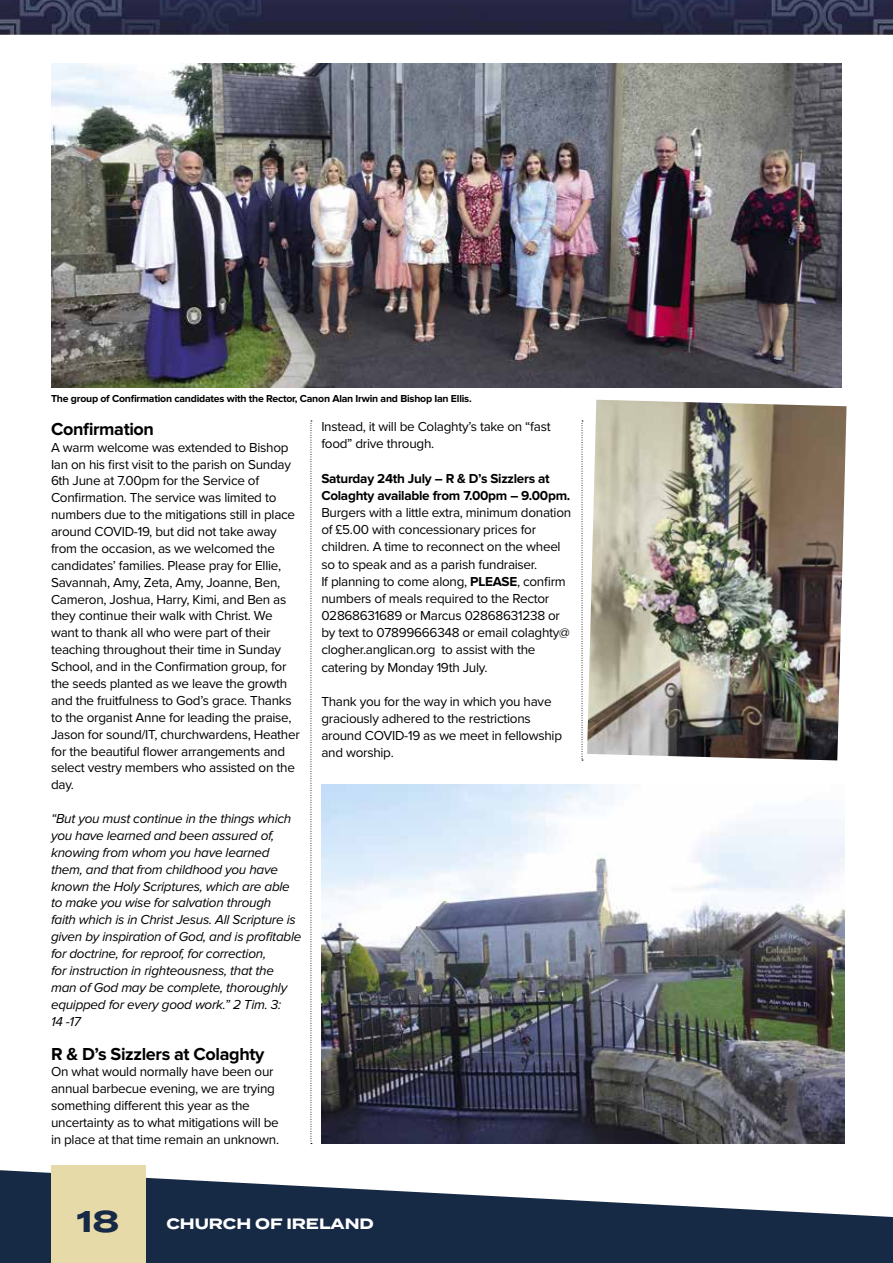
<style>
.page{position:relative;width:893px;height:1263px;background:#fff}
.page>*{position:absolute;margin:0;border:0;box-sizing:border-box;transform-origin:0 0}
.t1{font:700 30px "Termina";color:#172a45}
.t2{font:700 18px "Proxima Nova";letter-spacing:-.02em;color:#000}
.t3{font:700 15px "Termina";color:#fff}
.t4{font:13.5px/16.8px "Proxima Nova";letter-spacing:-.02em;color:#000}
.t5{font:italic 13.5px/16.8px "Proxima Nova";letter-spacing:-.02em;color:#000}
.t6{font:700 13.5px/17.1px "Proxima Nova";letter-spacing:-.02em;color:#000}
.t7{font:700 10.5px "Proxima Nova";letter-spacing:-.02em;color:#000}
.s1{font-weight:700}
</style>
<div class="page">
<img style="left:321px;top:785px;width:523px;height:359px">
<svg style="left:0;top:1169px;width:893px;height:94px;fill:#172a45"></svg>
<img style="left:0;top:0;width:893px;height:34px">
<div style="left:51px;top:1165px;width:94px;height:98px;background:#e6daa9"></div>
<img style="left:51px;top:64px;width:791px;height:324px">
<img style="left:587px;top:400px;width:259px;height:360px">
<svg style="left:311px;top:421px;width:1px;height:723px"></svg>
<svg style="left:582px;top:421px;width:1px;height:340px"></svg>
<p class="t7" style="left:51px;top:393px;width:422px">The group of Confirmation candidates with the Rector, Canon Alan Irwin and Bishop Ian Ellis.</p>
<h2 class="t2" style="left:51px;top:421px;width:104px">Confirmation</h2>
<p class="t4" style="left:51px;top:438px;width:250px">A warm welcome was extended to Bishop Ian on his first visit to the parish on Sunday 6th June at 7.00pm for the Service of Confirmation. The service was limited to numbers due to the mitigations still in place around COVID-19, but did not take away from the occasion, as we welcomed the candidates’ families. Please pray for Ellie, Savannah, Amy, Zeta, Amy, Joanne, Ben, Cameron, Joshua, Harry, Kimi, and Ben as they continue their walk with Christ. We want to thank all who were part of their teaching throughout their time in Sunday School, and in the Confirmation group, for the seeds planted as we leave the growth and the fruitfulness to God’s grace. Thanks to the organist Anne for leading the praise, Jason for sound/IT, churchwardens, Heather for the beautiful flower arrangements and select vestry members who assisted on the day.</p>
<p class="t5" style="left:51px;top:811px;width:252px">“But you must continue in the things which you have learned and been assured of, knowing from whom you have learned them, and that from childhood you have known the Holy Scriptures, which are able to make you wise for salvation through<br>faith which is in Christ Jesus. All Scripture is given by inspiration of God, and is profitable for doctrine, for reproof, for correction,<br>for instruction in righteousness, that the man of God may be complete, thoroughly equipped for every good work.” 2 Tim. 3:<br>14 -17</p>
<h2 class="t2" style="left:51px;top:1045px;width:215px">R &amp; D’s Sizzlers at Colaghty</h2>
<p class="t4" style="left:51px;top:1063px;width:230px">On what would normally have been our annual barbecue evening, we are trying something different this year as the uncertainty as to what mitigations will be in place at that time remain an unknown.</p>
<p class="t4" style="left:321px;top:418px;width:231px">Instead, it will be Colaghty’s take on “fast food” drive through.</p>
<p class="t6" style="left:321px;top:470px;width:251px">Saturday 24th July – R &amp; D’s Sizzlers at<br>Colaghty available from 7.00pm – 9.00pm.</p>
<p class="t4" style="left:321px;top:503px;width:251px">Burgers with a little extra, minimum donation of £5.00 with concessionary prices for children. A time to reconnect on the wheel so to speak and as a parish fundraiser.<br>If planning to come along, <span class="s1">PLEASE</span>, confirm numbers of meals required to the Rector 02868631689 or Marcus 02868631238 or by text to 07899666348 or email colaghty@ clogher.anglican.org to assist with the catering by Monday 19th July.</p>
<p class="t4" style="left:321px;top:692px;width:242px">Thank you for the way in which you have graciously adhered to the restrictions around COVID-19 as we meet in fellowship and worship.</p>
<h1 class="t1" style="left:77px;top:1199px;width:44px">18</h1>
<p class="t3" style="left:166px;top:1212px;width:209px">CHURCH OF IRELAND</p>
</div>
